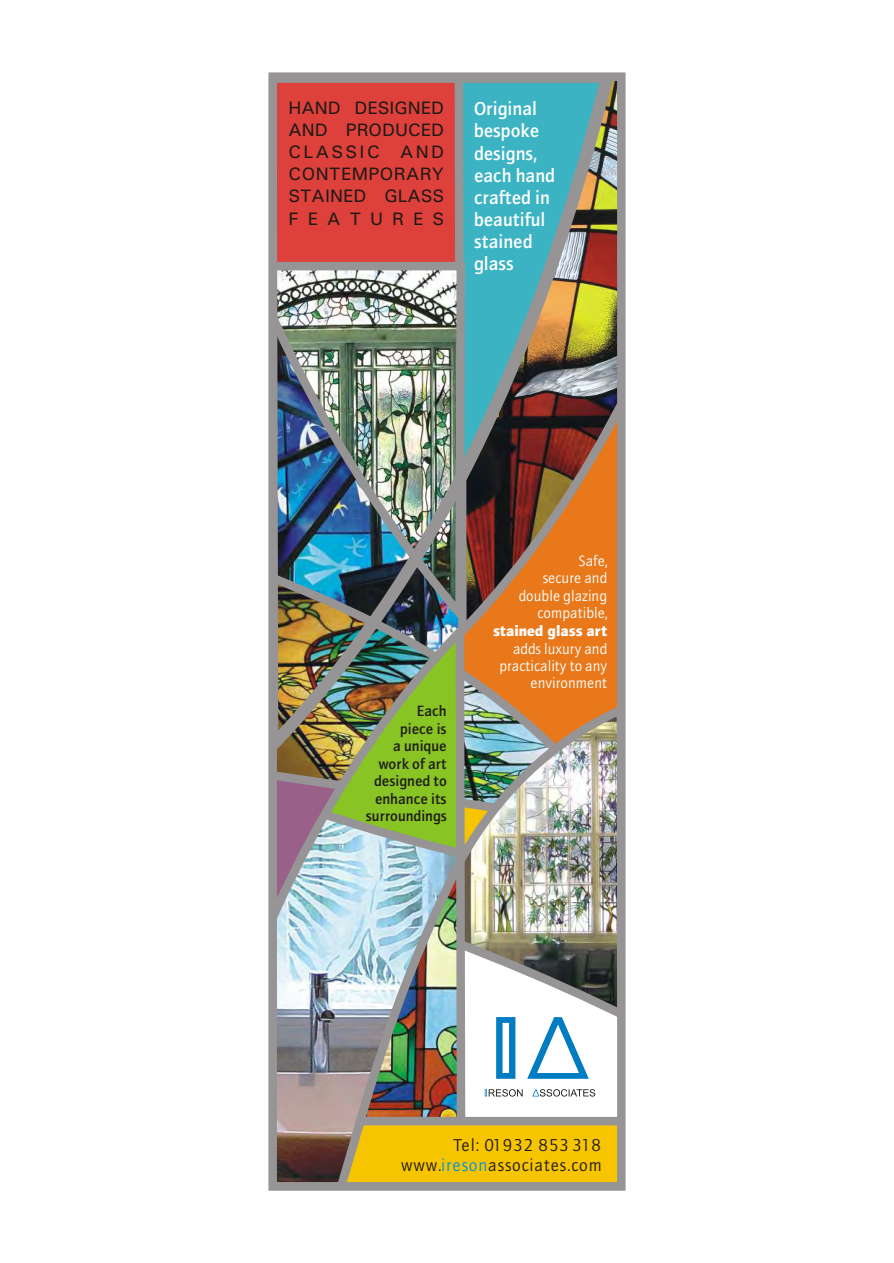
<style>
.page{position:relative;width:894px;height:1263px;background:#fff}
.page>*{position:absolute;margin:0;border:0;box-sizing:border-box;transform-origin:0 0}
.t1{font:500 18.9px/22px "AT Quay Sans";color:#fff}
.t2{font:18px/22.2px "Univers";letter-spacing:.025em;color:#1f1a17;text-align:justify}
.t3{font:17.25px/20.1px "AT Quay Sans";letter-spacing:.05em;color:#1f1a17;text-align:right}
.t4{font:15px/17.4px "AT Quay Sans";color:#fff;text-align:right}
.t5{font:500 15px/17.5px "AT Quay Sans";color:#1f1a17;text-align:right}
.t6{font:900 15px "AT Quay Sans";color:#fff}
.s1{color:#0094de}
</style>
<div class="page">
<img style="left:472px;top:762px;width:144px;height:99px">
<img style="left:278px;top:762px;width:194px;height:419px">
<svg style="left:333px;top:826px;width:137px;height:35px;background:#a8c3a9"></svg>
<img style="left:278px;top:82px;width:338px;height:680px">
<div style="left:268px;top:72px;width:358px;height:1119px;border:9px solid #969494"></div>
<img style="left:330px;top:861px;width:291px;height:325px">
<p class="t2" style="left:289px;top:98px;width:157px">HAND DESIGNED AND PRODUCED CLASSIC AND CONTEMPORARY STAINED GLASS FEATURES</p>
<p class="t1" style="left:474px;top:99px;width:82px">Original bespoke designs, each hand crafted in beautiful stained glass</p>
<p class="t5" style="left:366px;top:703px;width:83px">Each<br>piece is<br>a unique work of art designed to enhance its surroundings</p>
<p class="t4" style="left:519px;top:553px;width:91px">Safe,<br>secure and double glazing compatible,</p>
<p class="t6" style="left:493px;top:625px;width:116px">stained glass art</p>
<p class="t4" style="left:499px;top:641px;width:109px">adds luxury and practicality to any environment</p>
<p class="t3" style="left:401px;top:1137px;width:202px">Tel: 01932 853 318 www.<span class="s1">ireson</span>associates.com</p>
</div>
